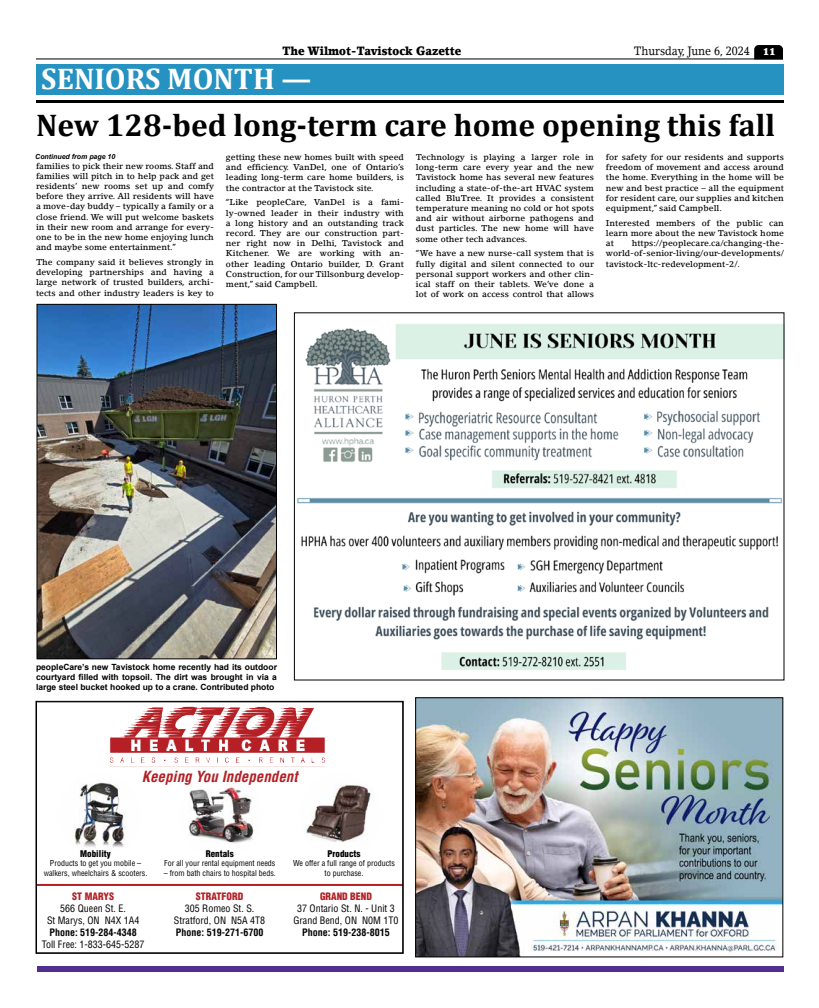
<style>
.page{position:relative;width:819px;height:1008px;background:#fff}
.page>*{position:absolute;margin:0;border:0;box-sizing:border-box;transform-origin:0 0}
.t1{font:700 31.5px "Cambria";color:#000}
.t2{font:700 30px "Cambria";color:#fff}
.t3{font:italic 700 condensed 15px "Helvetica LT Std";color:#b32025}
.t4{font:900 12px "Lino Letter Std";color:#000;scale:.9 1}
.t5{font:12px "Lino Letter Std";color:#000;scale:.9 1}
.t6{font:condensed 10px/12px "Helvetica LT Std";color:#000;text-align:center}
.t7{font:700 condensed 10px "Helvetica LT Std";color:#000}
.t8{font:900 condensed 10px "Helvetica LT Std";color:#b32025}
.t9{font:900 condensed 9px "Helvetica LT Std";color:#000}
.t10{font:500 8.5px/10.2px "Lino Letter Std";color:#000;text-align:justify}
.t11{font:700 8.5px/10.2px "Arial";color:#000;text-align:justify}
.t12{font:condensed 8px/9.6px "Helvetica LT Std";color:#000;text-align:center}
.t13{font:italic 700 7px "Arial";color:#000}
.s1{font-weight:900;font-size:10px;color:#fff}
</style>
<div class="page">
<hr style="left:36px;top:58px;width:747px;height:1px;background:#000">
<svg style="left:754px;top:45px;width:29px;height:14px"></svg>
<div style="left:37px;top:966px;width:747px;height:6px;background:#522e91"></div>
<img style="left:297px;top:324px;width:485px;height:346px">
<div style="left:36px;top:64px;width:748px;height:31px;background:#2692c1"></div>
<hr style="left:36px;top:100px;width:748px;height:3px;background:#000">
<img style="left:110px;top:706px;width:215px;height:61px">
<img style="left:74px;top:782px;width:52px;height:66px">
<img style="left:188px;top:784px;width:66px;height:59px">
<img style="left:306px;top:784px;width:65px;height:58px">
<hr style="left:36px;top:884px;width:367px;height:2px;background:#b32025">
<div style="left:36px;top:701px;width:367px;height:253px;border:1px solid #000"></div>
<img style="left:417px;top:700px;width:364px;height:255px">
<div style="left:415px;top:698px;width:368px;height:259px;border:1px solid #000"></div>
<img style="left:39px;top:306px;width:236px;height:351px">
<div style="left:37px;top:304px;width:240px;height:355px;border:1px solid #000"></div>
<h3 class="t4" style="left:282px;top:43px;width:201px">The Wilmot-Tavistock Gazette</h3>
<h3 class="t5" style="left:634px;top:43px;width:159px">Thursday, June 6, 2024 <span class="s1">11</span></h3>
<h2 class="t2" style="left:41px;top:58px;width:272px">SENIORS MONTH —</h2>
<h1 class="t1" style="left:36px;top:103px;width:741px">New 128-bed long-term care home opening this fall</h1>
<p class="t13" style="left:35px;top:152px;width:82px">Continued from page 10</p>
<p class="t10" style="left:606px;top:152px;width:180px">for safety for our residents and supports freedom of movement and access around the home. Everything in the home will be new and best practice – all the equipment for resident care, our supplies and kitchen equipment,” said Campbell.</p>
<p class="t10" style="left:606px;top:218px;width:179px">Interested members of the public can learn more about the new Tavistock home at</p>
<p class="t10" style="left:226px;top:152px;width:179px">getting these new homes built with speed and efficiency. VanDel, one of Ontario’s leading long-term care home builders, is the contractor at the Tavistock site.</p>
<p class="t10" style="left:226px;top:197px;width:179px">“Like peopleCare, VanDel is a fami&shy;ly-owned leader in their industry with a long history and an outstanding track record. They are our construction part&shy;ner right now in Delhi, Tavistock and Kitchener. We are working with an&shy;other leading Ontario builder, D. Grant Construction, for our Tillsonburg develop&shy;ment,” said Campbell.</p>
<p class="t10" style="left:416px;top:152px;width:179px">Technology is playing a larger role in long-term care every year and the new Tavistock home has several new features including a state-of-the-art HVAC system called BluTree. It provides a consistent temperature meaning no cold or hot spots and air without airborne pathogens and dust particles. The new home will have some other tech advances.</p>
<p class="t10" style="left:416px;top:248px;width:179px">“We have a new nurse-call system that is fully digital and silent connected to our personal support workers and other clin&shy;ical staff on their tablets. We’ve done a lot of work on access control that allows</p>
<p class="t10" style="left:36px;top:161px;width:180px">families to pick their new rooms. Staff and families will pitch in to help pack and get residents’ new rooms set up and comfy before they arrive. All residents will have a move-day buddy – typically a family or a close friend. We will put welcome baskets in their new room and arrange for every&shy;one to be in the new home enjoying lunch and maybe some entertainment.”</p>
<p class="t10" style="left:36px;top:257px;width:180px">The company said it believes strongly in developing partnerships and having a large network of trusted builders, archi&shy;tects and other industry leaders is key to</p>
<p class="t10" style="left:606px;top:238px;width:180px;text-indent:26px">https://peoplecare.ca/changing-the&shy;world-of-senior-living/our-developments/ tavistock-ltc-redevelopment-2/.</p>
<p class="t11" style="left:36px;top:662px;width:242px">peopleCare’s new Tavistock home recently had its outdoor courtyard filled with topsoil. The dirt was brought in via a large steel bucket hooked up to a crane. Contributed photo</p>
<h3 class="t3" style="left:142px;top:767px;width:157px">Keeping You Independent</h3>
<p class="t9" style="left:80px;top:848px;width:32px">Mobility</p>
<p class="t12" style="left:44px;top:859px;width:105px">Products to get you mobile – walkers, wheelchairs &amp; scooters.</p>
<p class="t8" style="left:72px;top:890px;width:43px">ST MARYS</p>
<p class="t6" style="left:47px;top:902px;width:94px">566 Queen St. E.<br>St Marys, ON N4X 1A4</p>
<p class="t7" style="left:49px;top:926px;width:89px">Phone: 519-284-4348</p>
<p class="t6" style="left:42px;top:938px;width:104px">Toll Free: 1-833-645-5287</p>
<p class="t9" style="left:206px;top:848px;width:29px">Rentals</p>
<p class="t12" style="left:164px;top:859px;width:113px">For all your rental equipment needs</p>
<p class="t12" style="left:164px;top:868px;width:114px">– from bath chairs to hospital beds.</p>
<p class="t8" style="left:196px;top:890px;width:49px">STRATFORD</p>
<p class="t6" style="left:174px;top:902px;width:93px">305 Romeo St. S.<br>Stratford, ON N5A 4T8</p>
<p class="t7" style="left:176px;top:926px;width:89px">Phone: 519-271-6700</p>
<p class="t9" style="left:328px;top:848px;width:34px">Products</p>
<p class="t12" style="left:293px;top:859px;width:104px">We offer a full range of products to purchase.</p>
<p class="t8" style="left:320px;top:890px;width:53px">GRAND BEND</p>
<p class="t6" style="left:294px;top:902px;width:106px">37 Ontario St. N. - Unit 3<br>Grand Bend, ON N0M 1T0</p>
<p class="t7" style="left:302px;top:926px;width:89px">Phone: 519-238-8015</p>
</div>
